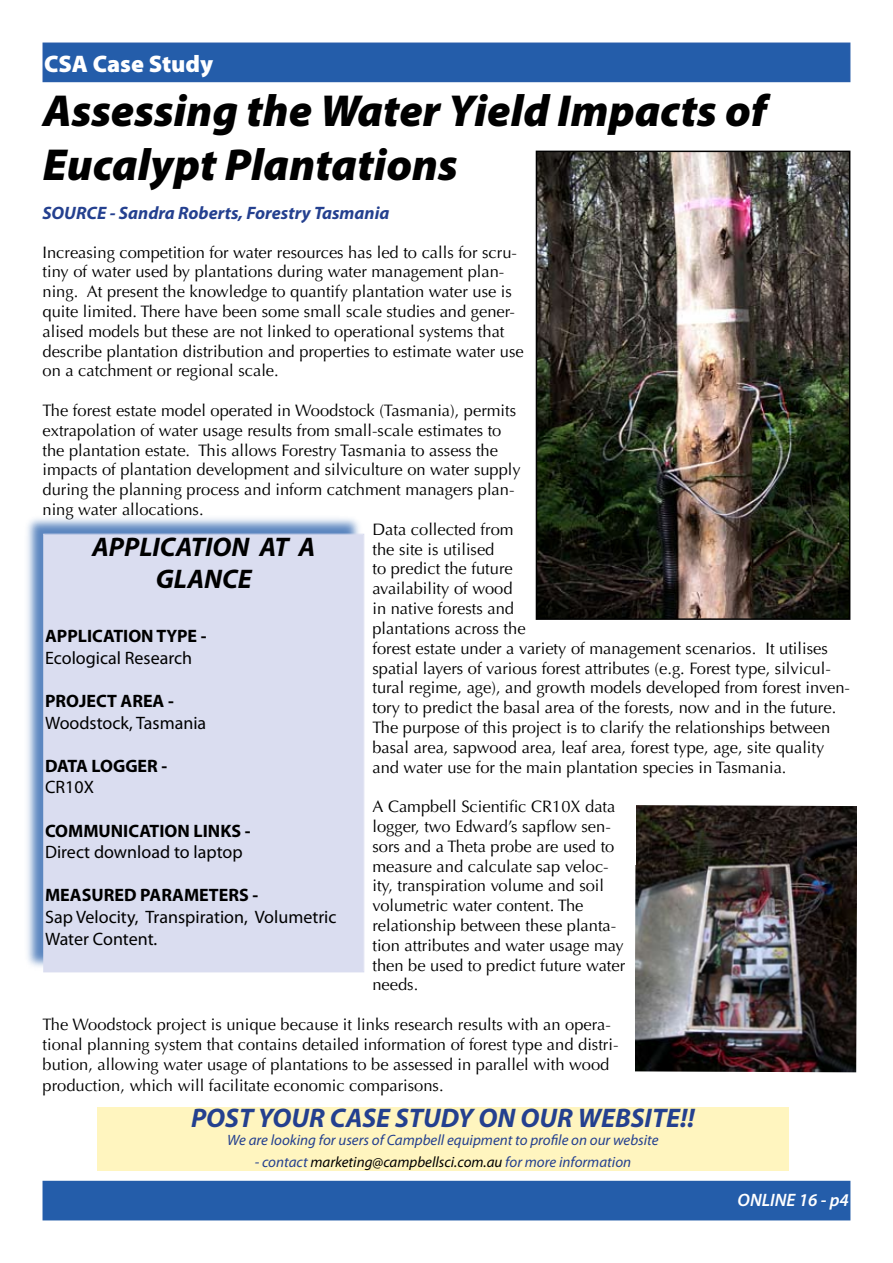
<style>
.page{position:relative;width:893px;height:1263px;background:#fff}
.page>*{position:absolute;margin:0;border:0;box-sizing:border-box;transform-origin:0 0}
.t1{font:italic 900 45px/54px "Myriad Pro";color:#000}
.t2{font:italic 700 27px "Myriad Pro";color:#24408f}
.t3{font:italic 700 27px/32.4px "Myriad Pro";color:#000;text-align:center}
.t4{font:900 24px "Myriad Pro";color:#fff}
.t5{font:18px/21.6px "Myriad Pro";color:#000}
.t6{font:700 18px "Myriad Pro";color:#000}
.t7{font:italic 700 18px "Myriad Pro";color:#24408f}
.t8{font:italic 600 18px "Myriad Pro";color:#fff}
.t9{font:16.5px/19.8px "Optima LT";color:#000}
.t10{font:italic 15px "Myriad Pro";color:#24408f}
.t11{font:italic 15px "Myriad Pro";color:#000}
.s1{color:#24408f}
</style>
<div class="page">
<div style="left:43px;top:1181px;width:807px;height:39px;background:#245daa"></div>
<div style="left:43px;top:43px;width:807px;height:38px;background:#245daa"></div>
<div style="left:43px;top:43px;width:807px;height:39px;border:2px solid #285daa"></div>
<img style="left:539px;top:154px;width:308px;height:463px">
<div style="left:536px;top:151px;width:314px;height:469px;border:2px solid #000"></div>
<img style="left:636px;top:805px;width:221px;height:267px">
<div style="left:24px;top:514px;width:339px;height:457px;background:#245daa;opacity:.75"></div>
<div style="left:43px;top:534px;width:321px;height:438px;background:#daddf0"></div>
<div style="left:44px;top:535px;width:319px;height:436px;border:1px solid #daddf0"></div>
<div style="left:97px;top:1107px;width:692px;height:64px;background:#fff5bf"></div>
<h3 class="t4" style="left:44px;top:48px;width:171px">CSA Case Study</h3>
<h1 class="t1" style="left:43px;top:82px;width:725px">Assessing the Water Yield Impacts of<br>Eucalypt Plantations</h1>
<p class="t7" style="left:43px;top:201px;width:348px">SOURCE - Sandra Roberts, Forestry Tasmania</p>
<p class="t9" style="left:43px;top:242px;width:483px">Increasing competition for water resources has led to calls for scru&shy;tiny of water used by plantations during water management plan&shy;ning. At present the knowledge to quantify plantation water use is quite limited. There have been some small scale studies and gener&shy;alised models but these are not linked to operational systems that describe plantation distribution and properties to estimate water use on a catchment or regional scale.</p>
<p class="t9" style="left:43px;top:401px;width:475px">The forest estate model operated in Woodstock (Tasmania), permits</p>
<p class="t9" style="left:43px;top:421px;width:460px">extrapolation of water usage results from small-scale estimates to</p>
<p class="t9" style="left:43px;top:440px;width:457px">the plantation estate. This allows Forestry Tasmania to assess the</p>
<p class="t9" style="left:43px;top:460px;width:480px">impacts of plantation development and silviculture on water supply</p>
<p class="t9" style="left:43px;top:480px;width:473px">during the planning process and inform catchment managers plan-</p>
<p class="t9" style="left:43px;top:500px;width:163px">ning water allocations.</p>
<p class="t9" style="left:372px;top:520px;width:143px">Data collected from</p>
<p class="t9" style="left:372px;top:539px;width:123px">the site is utilised</p>
<p class="t9" style="left:372px;top:559px;width:142px">to predict the future</p>
<p class="t9" style="left:372px;top:579px;width:142px">availability of wood</p>
<p class="t9" style="left:372px;top:599px;width:143px">in native forests and</p>
<p class="t9" style="left:372px;top:619px;width:155px">plantations across the</p>
<p class="t9" style="left:372px;top:638px;width:457px">forest estate under a variety of management scenarios. It utilises</p>
<p class="t9" style="left:372px;top:658px;width:460px">spatial layers of various forest attributes (e.g. Forest type, silvicul-</p>
<p class="t9" style="left:372px;top:678px;width:479px">tural regime, age), and growth models developed from forest inven-</p>
<p class="t9" style="left:372px;top:698px;width:465px">tory to predict the basal area of the forests, now and in the future.</p>
<p class="t9" style="left:372px;top:718px;width:459px">The purpose of this project is to clarify the relationships between</p>
<p class="t9" style="left:372px;top:737px;width:453px">basal area, sapwood area, leaf area, forest type, age, site quality</p>
<p class="t9" style="left:372px;top:757px;width:416px">and water use for the main plantation species in Tasmania.</p>
<p class="t9" style="left:372px;top:797px;width:254px">A Campbell Scientific CR10X data logger, two Edward’s sapflow sen&shy;sors and a Theta probe are used to measure and calculate sap veloc&shy;ity, transpiration volume and soil volumetric water content. The relationship between these planta&shy;tion attributes and water usage may then be used to predict future water needs.</p>
<p class="t9" style="left:43px;top:1015px;width:577px">The Woodstock project is unique because it links research results with an opera&shy;tional planning system that contains detailed information of forest type and distri&shy;bution, allowing water usage of plantations to be assessed in parallel with wood</p>
<p class="t9" style="left:43px;top:1076px;width:403px">production, which will facilitate economic comparisons.</p>
<h2 class="t3" style="left:92px;top:530px;width:225px">APPLICATION AT A<br>GLANCE</h2>
<p class="t6" style="left:45px;top:624px;width:163px">APPLICATION TYPE -</p>
<p class="t5" style="left:45px;top:647px;width:149px">Ecological Research</p>
<p class="t6" style="left:45px;top:689px;width:130px">PROJECT AREA -</p>
<p class="t5" style="left:45px;top:711px;width:163px">Woodstock, Tasmania</p>
<p class="t6" style="left:45px;top:754px;width:124px">DATA LOGGER -</p>
<p class="t5" style="left:45px;top:776px;width:50px">CR10X</p>
<p class="t6" style="left:45px;top:819px;width:207px">COMMUNICATION LINKS -</p>
<p class="t5" style="left:45px;top:841px;width:199px">Direct download to laptop</p>
<p class="t6" style="left:45px;top:884px;width:215px">MEASURED PARAMETERS -</p>
<p class="t5" style="left:45px;top:906px;width:293px">Sap Velocity, Transpiration, Volumetric<br>Water Content.</p>
<h2 class="t2" style="left:191px;top:1101px;width:505px">POST YOUR CASE STUDY ON OUR WEBSITE!!</h2>
<p class="t10" style="left:227px;top:1131px;width:433px">We are looking for users of Campbell equipment to profile on our website</p>
<p class="t11" style="left:255px;top:1152px;width:378px"><span class="s1">- contact</span> marketing@campbellsci.com.au <span class="s1">for more information</span></p>
<p class="t8" style="left:738px;top:1189px;width:113px">ONLINE 16 - p4</p>
</div>
